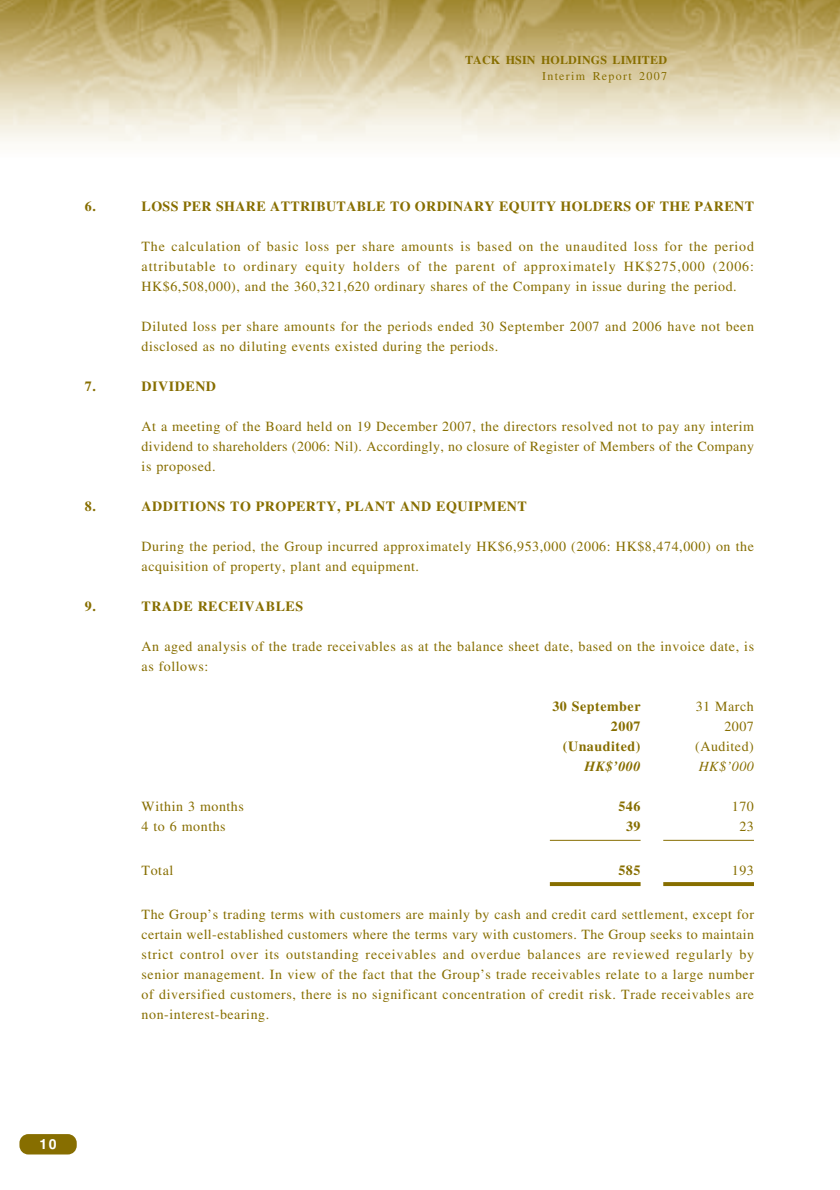
<style>
.page{position:relative;width:840px;height:1190px;background:#fff}
.page>*{position:absolute;margin:0;border:0;box-sizing:border-box;transform-origin:0 0}
.t1{font:14px/20px "Times";letter-spacing:.04em;color:#876e00;text-align:justify}
.t2{font:700 14px "Times";letter-spacing:.04em;color:#876e00}
.t3{font:italic 700 14px "Times";color:#876e00}
.t4{font:italic 14px "Times";color:#876e00}
.t5{font:700 14px "Helvetica";color:#fff}
.t6{font:700 12px "Times";letter-spacing:.015em;color:#876e00}
.t7{font:12px "Times";letter-spacing:.105em;color:#876e00}
</style>
<div class="page">
<img style="left:0;top:0;width:840px;height:887px">
<svg style="left:19px;top:1134px;width:58px;height:21px"></svg>
<hr style="left:550px;top:840px;width:91px;height:1px;background:#876e00">
<hr style="left:663px;top:840px;width:91px;height:1px;background:#876e00">
<svg style="left:550px;top:882px;width:91px;height:4px"></svg>
<svg style="left:663px;top:882px;width:91px;height:4px"></svg>
<p class="t6" style="left:465px;top:55px;width:203px">TACK HSIN HOLDINGS LIMITED</p>
<p class="t7" style="left:542px;top:72px;width:126px">Interim Report 2007</p>
<p class="t2" style="left:85px;top:200px;width:12px">6.</p>
<p class="t2" style="left:142px;top:200px;width:614px">LOSS PER SHARE ATTRIBUTABLE TO ORDINARY EQUITY HOLDERS OF THE PARENT</p>
<p class="t1" style="left:142px;top:238px;width:614px">The calculation of basic loss per share amounts is based on the unaudited loss for the period attributable to ordinary equity holders of the parent of approximately HK$275,000 (2006:<br>HK$6,508,000), and the 360,321,620 ordinary shares of the Company in issue during the period.</p>
<p class="t1" style="left:142px;top:318px;width:614px">Diluted loss per share amounts for the periods ended 30 September 2007 and 2006 have not been disclosed as no diluting events existed during the periods.</p>
<p class="t2" style="left:85px;top:380px;width:13px">7.</p>
<p class="t2" style="left:142px;top:380px;width:76px">DIVIDEND</p>
<p class="t1" style="left:142px;top:418px;width:614px">At a meeting of the Board held on 19 December 2007, the directors resolved not to pay any interim dividend to shareholders (2006: Nil). Accordingly, no closure of Register of Members of the Company is proposed.</p>
<p class="t2" style="left:85px;top:500px;width:13px">8.</p>
<p class="t2" style="left:142px;top:500px;width:387px">ADDITIONS TO PROPERTY, PLANT AND EQUIPMENT</p>
<p class="t1" style="left:142px;top:538px;width:614px">During the period, the Group incurred approximately HK$6,953,000 (2006: HK$8,474,000) on the acquisition of property, plant and equipment.</p>
<p class="t2" style="left:85px;top:600px;width:13px">9.</p>
<p class="t2" style="left:142px;top:600px;width:163px">TRADE RECEIVABLES</p>
<p class="t1" style="left:142px;top:638px;width:614px">An aged analysis of the trade receivables as at the balance sheet date, based on the invoice date, is as follows:</p>
<p class="t2" style="left:552px;top:700px;width:90px">30 September</p>
<p class="t1" style="left:696px;top:698px;width:60px">31 March</p>
<p class="t2" style="left:611px;top:720px;width:31px">2007</p>
<p class="t1" style="left:724px;top:718px;width:31px">2007</p>
<p class="t2" style="left:563px;top:740px;width:79px">(Unaudited)</p>
<p class="t1" style="left:695px;top:738px;width:60px">(Audited)</p>
<p class="t3" style="left:584px;top:761px;width:58px">HK$’000</p>
<p class="t4" style="left:699px;top:761px;width:57px">HK$’000</p>
<p class="t1" style="left:142px;top:798px;width:104px">Within 3 months</p>
<p class="t2" style="left:618px;top:800px;width:24px">546</p>
<p class="t1" style="left:732px;top:798px;width:24px">170</p>
<p class="t1" style="left:142px;top:818px;width:86px">4 to 6 months</p>
<p class="t2" style="left:626px;top:820px;width:16px">39</p>
<p class="t1" style="left:739px;top:818px;width:16px">23</p>
<p class="t1" style="left:142px;top:862px;width:33px">Total</p>
<p class="t2" style="left:618px;top:864px;width:24px">585</p>
<p class="t1" style="left:732px;top:862px;width:24px">193</p>
<p class="t1" style="left:142px;top:906px;width:614px">The Group’s trading terms with customers are mainly by cash and credit card settlement, except for certain well-established customers where the terms vary with customers. The Group seeks to maintain strict control over its outstanding receivables and overdue balances are reviewed regularly by senior management. In view of the fact that the Group’s trade receivables relate to a large number of diversified customers, there is no significant concentration of credit risk. Trade receivables are non-interest-bearing.</p>
<p class="t5" style="left:39px;top:1139px;width:19px">10</p>
</div>
